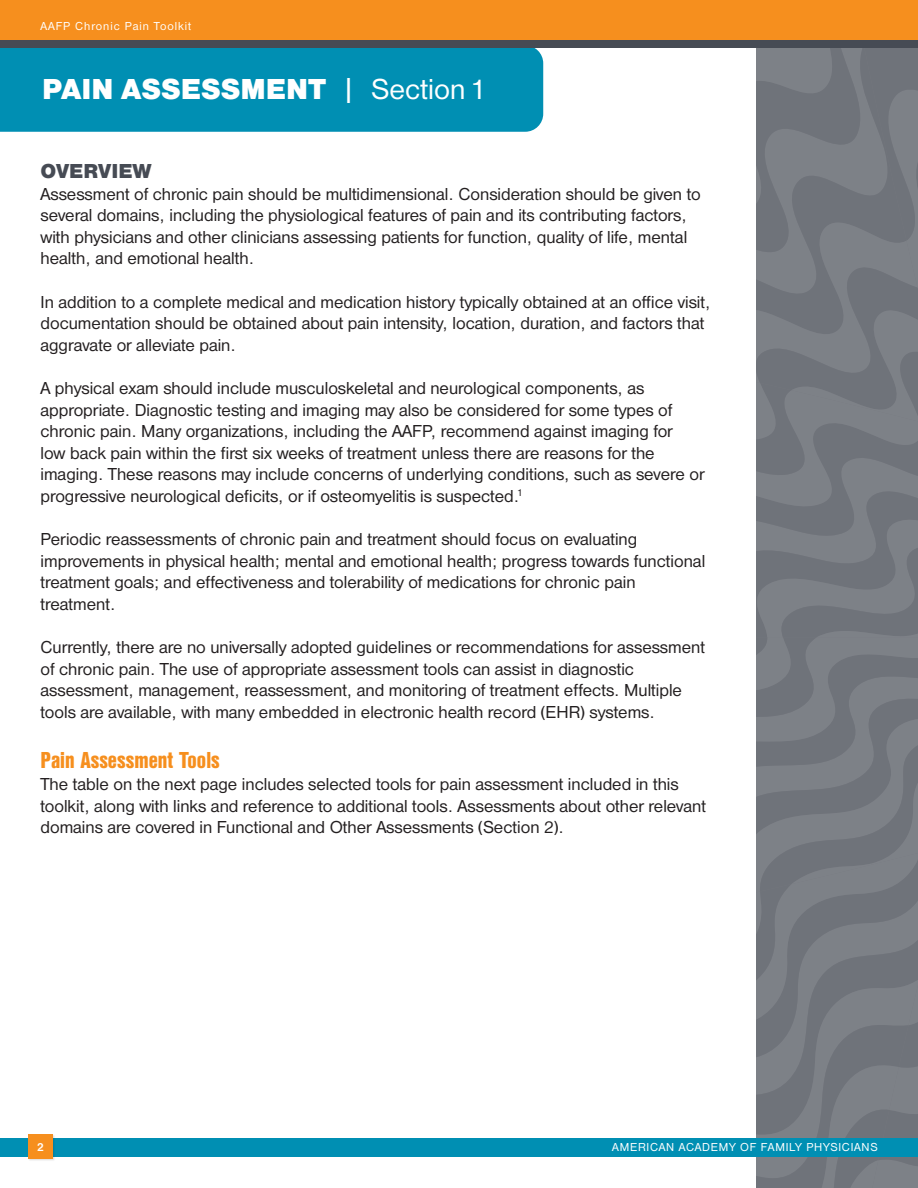
<style>
.page{position:relative;width:918px;height:1188px;background:#fff}
.page>*{position:absolute;margin:0;border:0;box-sizing:border-box;transform-origin:0 0}
.t1{font:30px "Nimbus San D Blac";color:#fff}
.t2{font:24px "Nimbus San D Blac Cond";color:#f68f1e}
.t3{font:21px "Nimbus San D Blac";color:#464b54}
.t4{font:18px/21.6px "Nimbus San D";color:#231f20}
.t5{font:12px "Nimbus San D";letter-spacing:.06em;color:#fff}
.t6{font:12px "Nimbus San D";letter-spacing:.08em;color:#fff}
.t7{font:700 12px "Nimbus San D";color:#fff}
.s1{font-family:"Nimbus San D"}
</style>
<div class="page">
<div style="left:0;top:48px;width:543px;height:84px;background:#008fb3"></div>
<div style="left:0;top:0;width:918px;height:48px;background:#f68f1e"></div>
<div style="left:0;top:40px;width:918px;height:8px;background:#464b54"></div>
<div style="left:756px;top:45px;width:162px;height:1143px;background:#74787e"></div>
<div style="left:0;top:1138px;width:918px;height:18px;background:#008fb3"></div>
<div style="left:28px;top:1134px;width:27px;height:28px;background:#231f20;opacity:.15"></div>
<div style="left:28px;top:1135px;width:25px;height:24px;background:#f68f1e"></div>
<p class="t6" style="left:40px;top:19px;width:152px">AAFP Chronic Pain Toolkit</p>
<p class="t1" style="left:42px;top:72px;width:442px">PAIN ASSESSMENT <span class="s1">| Section 1</span></p>
<p class="t3" style="left:40px;top:159px;width:113px">OVERVIEW</p>
<p class="t4" style="left:40px;top:183px;width:662px">Assessment of chronic pain should be multidimensional. Consideration should be given to several domains, including the physiological features of pain and its contributing factors, with physicians and other clinicians assessing patients for function, quality of life, mental health, and emotional health.</p>
<p class="t4" style="left:40px;top:291px;width:672px">In addition to a complete medical and medication history typically obtained at an office visit, documentation should be obtained about pain intensity, location, duration, and factors that aggravate or alleviate pain.</p>
<p class="t4" style="left:40px;top:377px;width:666px">A physical exam should include musculoskeletal and neurological components, as appropriate. Diagnostic testing and imaging may also be considered for some types of chronic pain. Many organizations, including the AAFP, recommend against imaging for<br>low back pain within the first six weeks of treatment unless there are reasons for the imaging. These reasons may include concerns of underlying conditions, such as severe or progressive neurological deficits, or if osteomyelitis is suspected.<sup>1</sup></p>
<p class="t4" style="left:41px;top:528px;width:666px">Periodic reassessments of chronic pain and treatment should focus on evaluating improvements in physical health; mental and emotional health; progress towards functional treatment goals; and effectiveness and tolerability of medications for chronic pain treatment.</p>
<p class="t4" style="left:41px;top:636px;width:666px">Currently, there are no universally adopted guidelines or recommendations for assessment of chronic pain. The use of appropriate assessment tools can assist in diagnostic assessment, management, reassessment, and monitoring of treatment effects. Multiple tools are available, with many embedded in electronic health record (EHR) systems.</p>
<p class="t2" style="left:40px;top:747px;width:181px">Pain Assessment Tools</p>
<p class="t4" style="left:40px;top:773px;width:667px">The table on the next page includes selected tools for pain assessment included in this toolkit, along with links and reference to additional tools. Assessments about other relevant domains are covered in Functional and Other Assessments (Section 2).</p>
<p class="t7" style="left:37px;top:1141px;width:8px">2</p>
<p class="t5" style="left:612px;top:1140px;width:267px">AMERICAN ACADEMY OF FAMILY PHYSICIANS</p>
</div>
